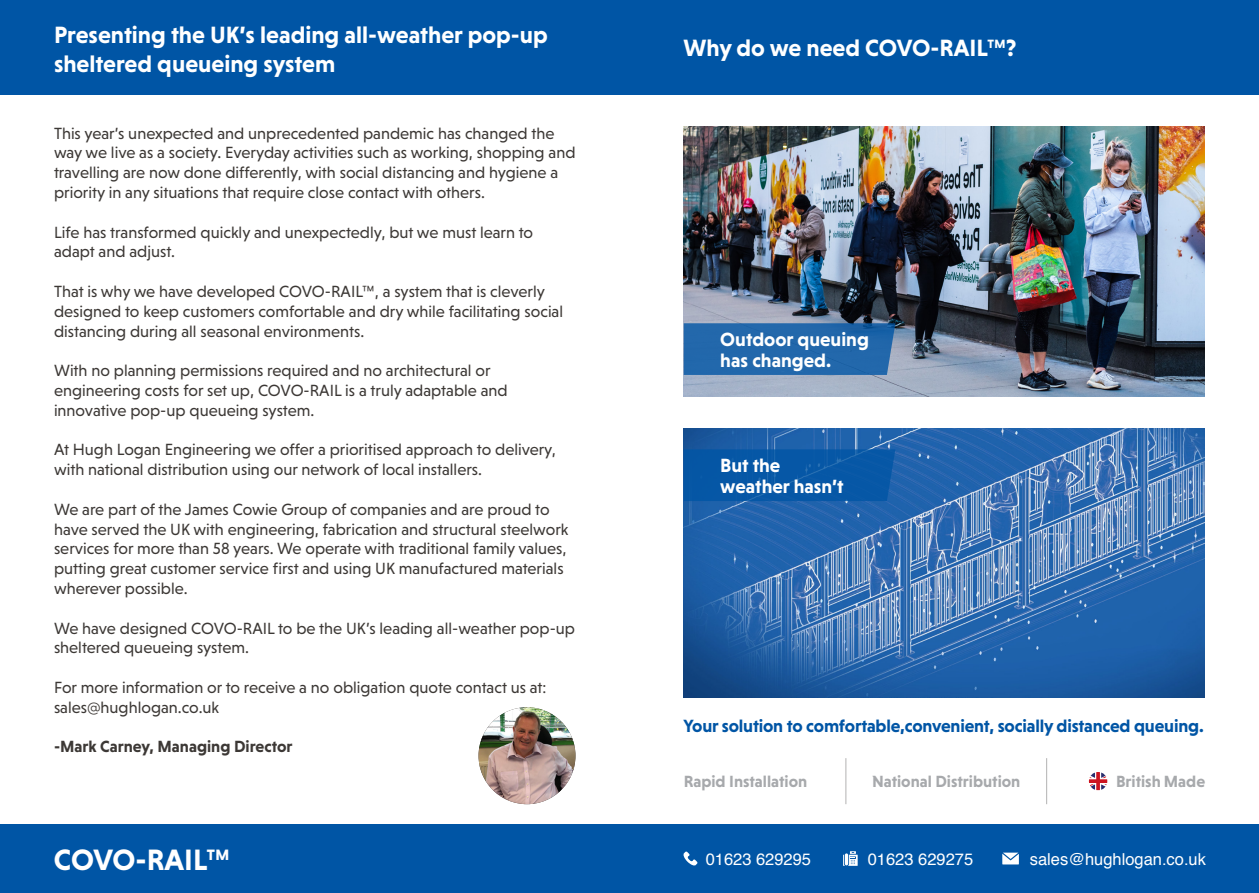
<style>
.page{position:relative;width:1259px;height:893px;background:#fff}
.page>*{position:absolute;margin:0;border:0;box-sizing:border-box;transform-origin:0 0}
.t1{font:700 30px "Niveau Grotesk";letter-spacing:-.005em;color:#fff}
.t2{font:700 24px/28.8px "Niveau Grotesk";color:#fff}
.t3{font:700 19.5px/20.5px "Niveau Grotesk";color:#fff}
.t4{font:700 18px "Niveau Grotesk";letter-spacing:-.01em;color:#0055a5}
.t5{font:16.5px/19.8px "Niveau Grotesk";color:#3c3835}
.t6{font:700 16.5px "Niveau Grotesk";color:#a7a9ac}
.t7{font:16.5px "Helvetica";color:#fff}
.t8{font:700 16.5px "Niveau Grotesk";color:#3c3835}
</style>
<div class="page">
<div style="left:0;top:0;width:1259px;height:94px;background:#0055a5"></div>
<img style="left:478px;top:707px;width:97px;height:97px;border-radius:48px">
<img style="left:683px;top:126px;width:522px;height:270px">
<img style="left:683px;top:428px;width:522px;height:270px">
<div style="left:0;top:824px;width:1259px;height:69px;background:#0055a5"></div>
<svg style="left:683px;top:851px;width:14px;height:15px"></svg>
<svg style="left:1002px;top:853px;width:17px;height:11px"></svg>
<svg style="left:843px;top:851px;width:14px;height:15px"></svg>
<svg style="left:683px;top:323px;width:212px;height:52px;background:#2568ab"></svg>
<svg style="left:683px;top:449px;width:212px;height:52px;background:#0758a6"></svg>
<svg style="left:1089px;top:772px;width:18px;height:18px"></svg>
<hr style="left:845px;top:758px;width:1px;height:46px;background:#b3b2b2">
<hr style="left:1046px;top:758px;width:1px;height:46px;background:#b3b2b2">
<h2 class="t2" style="left:54px;top:20px;width:495px">Presenting the UK’s leading all-weather pop-up sheltered queueing system</h2>
<p class="t5" style="left:54px;top:123px;width:523px">This year’s unexpected and unprecedented pandemic has changed the way we live as a society. Everyday activities such as working, shopping and travelling are now done differently, with social distancing and hygiene a priority in any situations that require close contact with others.</p>
<p class="t5" style="left:54px;top:222px;width:480px">Life has transformed quickly and unexpectedly, but we must learn to adapt and adjust.</p>
<p class="t5" style="left:54px;top:281px;width:511px">That is why we have developed COVO-RAIL™️, a system that is cleverly designed to keep customers comfortable and dry while facilitating social distancing during all seasonal environments.</p>
<p class="t5" style="left:54px;top:361px;width:455px">With no planning permissions required and no architectural or engineering costs for set up, COVO-RAIL is a truly adaptable and innovative pop-up queueing system.</p>
<p class="t5" style="left:54px;top:440px;width:503px">At Hugh Logan Engineering we offer a prioritised approach to delivery, with national distribution using our network of local installers.</p>
<p class="t5" style="left:54px;top:499px;width:516px">We are part of the James Cowie Group of companies and are proud to have served the UK with engineering, fabrication and structural steelwork services for more than 58 years. We operate with traditional family values, putting great customer service first and using UK manufactured materials wherever possible.</p>
<p class="t5" style="left:54px;top:618px;width:522px">We have designed COVO-RAIL to be the UK’s leading all-weather pop-up sheltered queueing system.</p>
<p class="t5" style="left:54px;top:677px;width:494px">For more information or to receive a no obligation quote contact us at: sales@hughlogan.co.uk</p>
<p class="t8" style="left:54px;top:737px;width:240px">-Mark Carney, Managing Director</p>
<h2 class="t2" style="left:683px;top:33px;width:334px">Why do we need COVO-RAIL™️ ?</h2>
<p class="t3" style="left:720px;top:329px;width:150px">Outdoor queuing has changed.</p>
<p class="t3" style="left:720px;top:455px;width:125px">But the weather hasn’t</p>
<p class="t4" style="left:683px;top:716px;width:522px">Your solution to comfortable,convenient, socially distanced queuing.</p>
<p class="t6" style="left:683px;top:772px;width:125px">Rapid Installation</p>
<p class="t6" style="left:872px;top:772px;width:150px">National Distribution</p>
<p class="t6" style="left:1116px;top:772px;width:91px">British Made</p>
<h1 class="t1" style="left:54px;top:842px;width:178px">COVO-RAIL™</h1>
<p class="t7" style="left:706px;top:846px;width:107px">01623 629295</p>
<p class="t7" style="left:868px;top:846px;width:107px">01623 629275</p>
<p class="t7" style="left:1030px;top:846px;width:178px">sales@hughlogan.co.uk</p>
</div>
